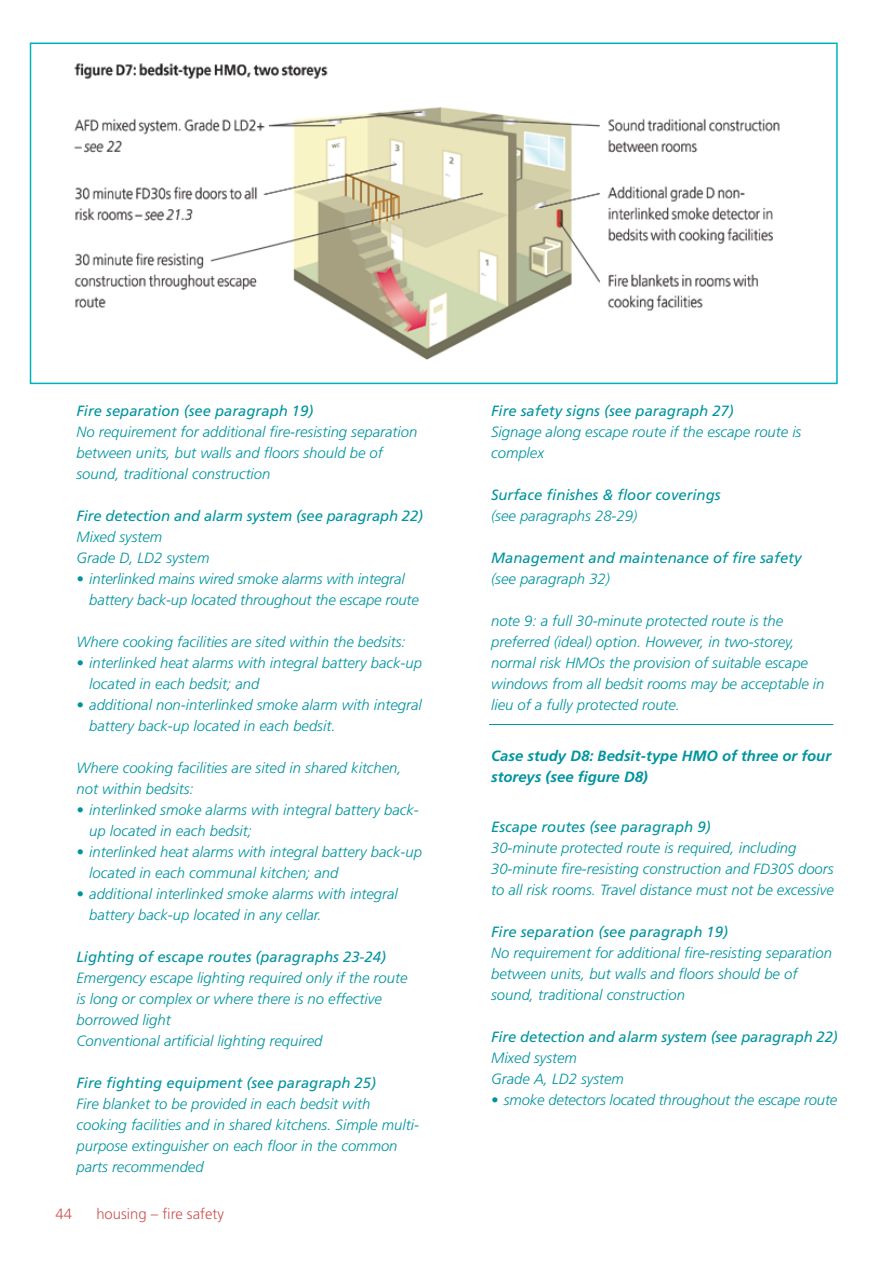
<style>
.page{position:relative;width:893px;height:1263px;background:#fff}
.page>*{position:absolute;margin:0;border:0;box-sizing:border-box;transform-origin:0 0}
.t1{font:italic 300 14.85px/21px "Frutiger";color:#00949f}
.t2{font:italic 14.85px "Frutiger";color:#00949f}
.t3{font:italic 700 14.85px/21px "Frutiger";color:#00949f}
.t4{font:300 14.85px "Frutiger";color:#cc5454}
</style>
<div class="page">
<img style="left:74px;top:63px;width:706px;height:297px">
<div style="left:30px;top:43px;width:808px;height:341px;border:2px solid #00b0bd"></div>
<hr style="left:489px;top:724px;width:344px;height:1px;background:#00949f">
<p class="t2" style="left:77px;top:403px;width:238px">Fire separation (see paragraph 19)</p>
<p class="t1" style="left:77px;top:422px;width:342px">No requirement for additional fire-resisting separation between units, but walls and floors should be of sound, traditional construction</p>
<p class="t2" style="left:77px;top:507px;width:348px">Fire detection and alarm system (see paragraph 22)</p>
<p class="t1" style="left:77px;top:527px;width:134px">Mixed system<br>Grade D, LD2 system</p>
<p class="t1" style="left:89px;top:569px;width:331px;text-indent:-13px">• interlinked mains wired smoke alarms with integral battery back-up located throughout the escape route</p>
<p class="t1" style="left:77px;top:632px;width:331px">Where cooking facilities are sited within the bedsits:</p>
<p class="t1" style="left:89px;top:653px;width:334px;text-indent:-13px">• interlinked heat alarms with integral battery back-up located in each bedsit; and</p>
<p class="t1" style="left:89px;top:695px;width:334px;text-indent:-13px">• additional non-interlinked smoke alarm with integral battery back-up located in each bedsit.</p>
<p class="t1" style="left:77px;top:758px;width:327px">Where cooking facilities are sited in shared kitchen, not within bedsits:</p>
<p class="t1" style="left:89px;top:800px;width:331px;text-indent:-13px">• interlinked smoke alarms with integral battery back&shy;up located in each bedsit;</p>
<p class="t1" style="left:89px;top:842px;width:334px;text-indent:-13px">• interlinked heat alarms with integral battery back-up located in each communal kitchen; and</p>
<p class="t1" style="left:89px;top:884px;width:310px;text-indent:-13px">• additional interlinked smoke alarms with integral battery back-up located in any cellar.</p>
<p class="t2" style="left:77px;top:948px;width:311px">Lighting of escape routes (paragraphs 23-24)</p>
<p class="t1" style="left:77px;top:968px;width:332px">Emergency escape lighting required only if the route is long or complex or where there is no effective borrowed light<br>Conventional artificial lighting required</p>
<p class="t2" style="left:77px;top:1074px;width:301px">Fire fighting equipment (see paragraph 25)</p>
<p class="t1" style="left:77px;top:1094px;width:344px">Fire blanket to be provided in each bedsit with cooking facilities and in shared kitchens. Simple multi&shy;purpose extinguisher on each floor in the common parts recommended</p>
<p class="t4" style="left:56px;top:1205px;width:18px">44</p>
<p class="t4" style="left:96px;top:1205px;width:129px">housing – fire safety</p>
<p class="t2" style="left:491px;top:402px;width:244px">Fire safety signs (see paragraph 27)</p>
<p class="t1" style="left:491px;top:422px;width:312px">Signage along escape route if the escape route is complex</p>
<p class="t2" style="left:491px;top:486px;width:231px">Surface finishes &amp; floor coverings</p>
<p class="t1" style="left:491px;top:506px;width:148px">(see paragraphs 28-29)</p>
<p class="t2" style="left:491px;top:549px;width:312px">Management and maintenance of fire safety</p>
<p class="t1" style="left:491px;top:569px;width:120px">(see paragraph 32)</p>
<p class="t1" style="left:491px;top:611px;width:335px">note 9: a full 30-minute protected route is the preferred (ideal) option. However, in two-storey, normal risk HMOs the provision of suitable escape windows from all bedsit rooms may be acceptable in lieu of a fully protected route.</p>
<p class="t3" style="left:491px;top:745px;width:341px">Case study D8: Bedsit-type HMO of three or four storeys (see figure D8)</p>
<p class="t2" style="left:491px;top:818px;width:221px">Escape routes (see paragraph 9)</p>
<p class="t1" style="left:491px;top:838px;width:344px">30-minute protected route is required, including<br>30-minute fire-resisting construction and FD30S doors to all risk rooms. Travel distance must not be excessive</p>
<p class="t2" style="left:491px;top:923px;width:238px">Fire separation (see paragraph 19)</p>
<p class="t1" style="left:491px;top:943px;width:342px">No requirement for additional fire-resisting separation between units, but walls and floors should be of sound, traditional construction</p>
<p class="t2" style="left:491px;top:1028px;width:348px">Fire detection and alarm system (see paragraph 22)</p>
<p class="t1" style="left:491px;top:1048px;width:134px">Mixed system<br>Grade A, LD2 system</p>
<p class="t1" style="left:491px;top:1090px;width:348px">• smoke detectors located throughout the escape route</p>
</div>
